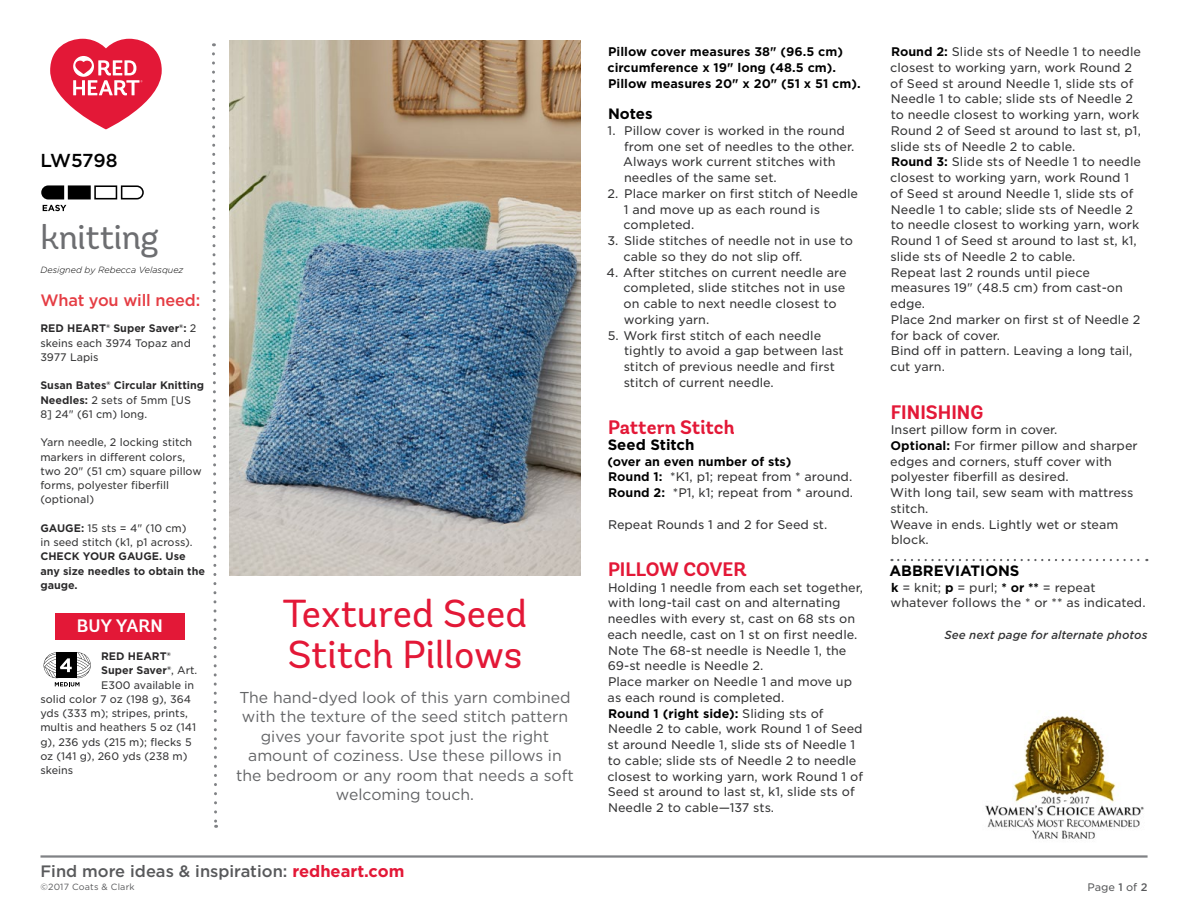
<style>
.page{position:relative;width:1188px;height:918px;background:#fff}
.page>*{position:absolute;margin:0;border:0;box-sizing:border-box;transform-origin:0 0}
.t1{font:39px/41.2px "Andes Rounded";color:#e31837}
.t2{font:34.5px "Andes Rounded";letter-spacing:-.01em;color:#6d6e71}
.t3{font:700 19.5px "Andes Rounded";color:#e31837}
.t4{font:500 18.75px "Gotham";letter-spacing:-.015em;color:#000}
.t5{font:600 18px "Andes Rounded";color:#fff}
.t6{font:500 16.5px "Gotham";color:#58595b}
.t7{font:500 16.5px "Gotham";letter-spacing:-.01em;color:#e53d44}
.t8{font:15.75px/19.5px "Gotham";color:#636466;text-align:center}
.t9{font:700 15px "Gotham";color:#000}
.t10{font:12px/15.8px "Gotham S Sm";color:#333334}
.t11{font:700 12px/15.8px "Gotham S Sm";color:#000}
.t12{font:italic 500 11.25px "Gotham S Sm";color:#333334}
.t13{font:10.5px/14.2px "Gotham S Sm";color:#333334}
.t14{font:700 10.5px/14.2px "Gotham S Sm";color:#292829}
.t15{font:10.5px "Gotham S Sm";color:#58595b}
.t16{font:italic 300 9px "Gotham Rounded";color:#000}
.t17{font:9px "Gotham";letter-spacing:.02em;color:#58595b}
.s1{font-weight:700;color:#292829}
.s2{font-weight:400;color:#333334}
.s3{font-weight:700;color:#000}
.s4{font-weight:700;color:#e31837}
.s5{font-weight:500}
</style>
<div class="page">
<hr style="left:40px;top:855px;width:1108px;height:3px;background:#808285">
<svg style="left:120px;top:185px;width:24px;height:15px"></svg>
<div style="left:94px;top:185px;width:23px;height:14px;background:#fff;border:2px solid #000"></div>
<div style="left:68px;top:185px;width:23px;height:14px;background:#000;border:2px solid #000"></div>
<svg style="left:41px;top:185px;width:25px;height:26px"></svg>
<svg style="left:212px;top:43px;width:6px;height:785px"></svg>
<div style="left:55px;top:613px;width:130px;height:26px;background:#e31837"></div>
<svg style="left:44px;top:652px;width:47px;height:34px"></svg>
<img style="left:230px;top:40px;width:350px;height:536px">
<svg style="left:898px;top:559px;width:249px;height:2px"></svg>
<img style="left:985px;top:715px;width:159px;height:124px">
<svg style="left:50px;top:39px;width:112px;height:90px"></svg>
<h3 class="t4" style="left:40px;top:148px;width:79px">LW5798</h3>
<h2 class="t2" style="left:40px;top:216px;width:120px">knitting</h2>
<p class="t16" style="left:40px;top:264px;width:145px">Designed by Rebecca Velasquez</p>
<h3 class="t7" style="left:40px;top:289px;width:161px">What you will need:</h3>
<p class="t13" style="left:40px;top:321px;width:158px"><span class="s1">RED HEART® Super Saver®:</span> 2 skeins each 3974 Topaz and<br>3977 Lapis</p>
<p class="t14" style="left:40px;top:378px;width:165px">Susan Bates® Circular Knitting<br>Needles: <span class="s2">2 sets of 5mm [US<br>8] 24" (61 cm) long.</span></p>
<p class="t13" style="left:40px;top:435px;width:163px">Yarn needle, 2 locking stitch markers in different colors, two 20" (51 cm) square pillow forms, polyester fiberfill (optional)</p>
<p class="t13" style="left:40px;top:521px;width:154px"><span class="s1">GAUGE:</span> 15 sts = 4" (10 cm) in seed stitch (k1, p1 across).</p>
<p class="t14" style="left:40px;top:549px;width:166px">CHECK YOUR GAUGE. Use any size needles to obtain the gauge.</p>
<h3 class="t5" style="left:77px;top:615px;width:87px">BUY YARN</h3>
<p class="t14" style="left:101px;top:649px;width:71px">RED HEART®</p>
<p class="t14" style="left:101px;top:663px;width:98px">Super Saver®<span class="s2">, Art.</span></p>
<p class="t13" style="left:101px;top:677px;width:95px">E300 available in</p>
<p class="t13" style="left:40px;top:692px;width:152px">solid color 7 oz (198 g), 364</p>
<p class="t13" style="left:40px;top:706px;width:149px">yds (333 m); stripes, prints,</p>
<p class="t13" style="left:40px;top:720px;width:157px">multis and heathers 5 oz (141</p>
<p class="t13" style="left:40px;top:734px;width:153px">g), 236 yds (215 m); flecks 5</p>
<p class="t13" style="left:40px;top:749px;width:149px">oz (141 g), 260 yds (238 m)</p>
<p class="t13" style="left:40px;top:763px;width:34px">skeins</p>
<h1 class="t1" style="left:283px;top:593px;width:246px">Textured Seed<br>Stitch Pillows</h1>
<h3 class="t8" style="left:236px;top:687px;width:339px">The hand-dyed look of this yarn combined with the texture of the seed stitch pattern gives your favorite spot just the right amount of coziness. Use these pillows in the bedroom or any room that needs a soft welcoming touch.</h3>
<p class="t11" style="left:607px;top:44px;width:255px">Pillow cover measures 38" (96.5 cm) circumference x 19" long (48.5 cm).<br>Pillow measures 20" x 20" (51 x 51 cm).</p>
<p class="t9" style="left:608px;top:104px;width:46px">Notes</p>
<p class="t10" style="left:623px;top:122px;width:233px;text-indent:-15px">1. Pillow cover is worked in the round from one set of needles to the other.<br>Always work current stitches with needles of the same set.</p>
<p class="t10" style="left:624px;top:185px;width:236px;text-indent:-16px">2. Place marker on first stitch of Needle<br>1 and move up as each round is completed.</p>
<p class="t10" style="left:624px;top:233px;width:231px;text-indent:-16px">3. Slide stitches of needle not in use to cable so they do not slip off.</p>
<p class="t10" style="left:624px;top:264px;width:225px;text-indent:-17px">4. After stitches on current needle are completed, slide stitches not in use on cable to next needle closest to working yarn.</p>
<p class="t10" style="left:624px;top:327px;width:222px;text-indent:-16px">5. Work first stitch of each needle tightly to avoid a gap between last stitch of previous needle and first stitch of current needle.</p>
<h3 class="t3" style="left:608px;top:415px;width:128px">Pattern Stitch</h3>
<p class="t9" style="left:608px;top:435px;width:88px">Seed Stitch</p>
<p class="t10" style="left:607px;top:453px;width:247px"><span class="s3">(over an even number of sts)<br>Round 1:</span> *K1, p1; repeat from * around.<br><span class="s3">Round 2:</span> *P1, k1; repeat from * around.</p>
<p class="t10" style="left:608px;top:516px;width:221px">Repeat Rounds 1 and 2 for Seed st.</p>
<h3 class="t3" style="left:608px;top:557px;width:140px">PILLOW COVER</h3>
<p class="t10" style="left:607px;top:579px;width:257px">Holding 1 needle from each set together, with long-tail cast on and alternating needles with every st, cast on 68 sts on each needle, cast on 1 st on first needle.<br>Note The 68-st needle is Needle 1, the 69-st needle is Needle 2.<br>Place marker on Needle 1 and move up as each round is completed.<br><span class="s3">Round 1 (right side):</span> Sliding sts of Needle 2 to cable, work Round 1 of Seed st around Needle 1, slide sts of Needle 1 to cable; slide sts of Needle 2 to needle closest to working yarn, work Round 1 of Seed st around to last st, k1, slide sts of Needle 2 to cable—137 sts.</p>
<p class="t10" style="left:890px;top:44px;width:252px"><span class="s3">Round 2:</span> Slide sts of Needle 1 to needle closest to working yarn, work Round 2 of Seed st around Needle 1, slide sts of<br>Needle 1 to cable; slide sts of Needle 2 to needle closest to working yarn, work<br>Round 2 of Seed st around to last st, p1, slide sts of Needle 2 to cable.<br><span class="s3">Round 3:</span> Slide sts of Needle 1 to needle closest to working yarn, work Round 1 of Seed st around Needle 1, slide sts of<br>Needle 1 to cable; slide sts of Needle 2 to needle closest to working yarn, work<br>Round 1 of Seed st around to last st, k1, slide sts of Needle 2 to cable.<br>Repeat last 2 rounds until piece measures 19" (48.5 cm) from cast-on edge.<br>Place 2nd marker on first st of Needle 2 for back of cover.<br>Bind off in pattern. Leaving a long tail, cut yarn.</p>
<h3 class="t3" style="left:891px;top:400px;width:94px">FINISHING</h3>
<p class="t10" style="left:890px;top:422px;width:249px">Insert pillow form in cover.<br><span class="s3">Optional:</span> For firmer pillow and sharper edges and corners, stuff cover with polyester fiberfill as desired.<br>With long tail, sew seam with mattress stitch.<br>Weave in ends. Lightly wet or steam block.</p>
<p class="t9" style="left:889px;top:561px;width:132px">ABBREVIATIONS</p>
<p class="t10" style="left:891px;top:579px;width:257px"><span class="s3">k</span> = knit; <span class="s3">p</span> = purl; <span class="s3">* or **</span> = repeat whatever follows the * or ** as indicated.</p>
<p class="t12" style="left:944px;top:627px;width:205px">See next page for alternate photos</p>
<h3 class="t6" style="left:40px;top:860px;width:365px">Find more ideas &amp; inspiration: <span class="s4">redheart.com</span></h3>
<p class="t17" style="left:40px;top:882px;width:96px">©2017 Coats &amp; Clark</p>
<p class="t15" style="left:1087px;top:880px;width:62px">Page <span class="s5">1</span> of <span class="s5">2</span></p>
</div>
